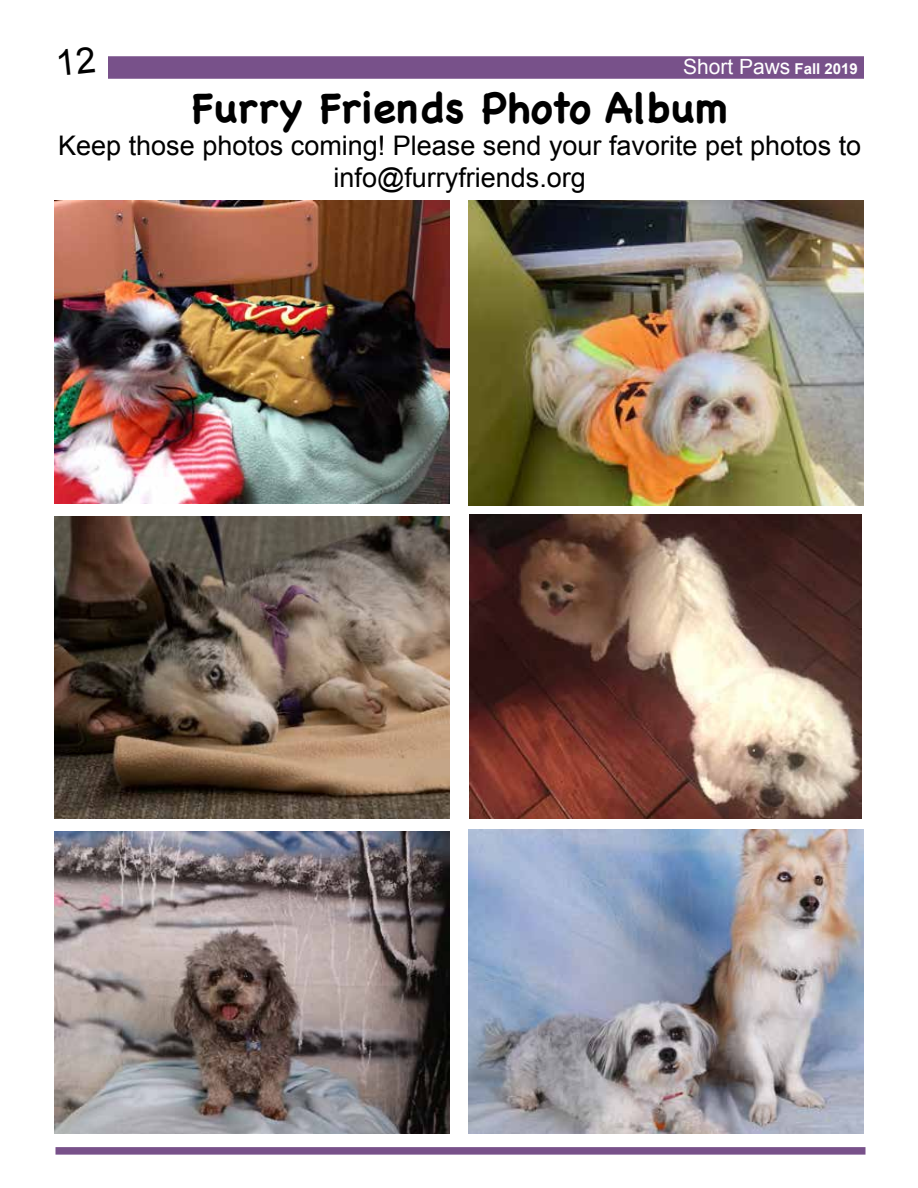
<style>
.page{position:relative;width:918px;height:1188px;background:#fff}
.page>*{position:absolute;margin:0;border:0;box-sizing:border-box;transform-origin:0 0}
.t1{font:700 42px "Chalkboard";color:#000}
.t2{font:27px/32.4px "Arial";color:#000;text-align:center}
.t3{font:21px "Arial";color:#fff}
.s1{font-weight:700;font-size:15px}
</style>
<div class="page">
<div style="left:108px;top:56px;width:756px;height:23px;background:#78518a"></div>
<div style="left:55px;top:1147px;width:810px;height:8px;background:#78518a"></div>
<img style="left:468px;top:201px;width:396px;height:304px">
<img style="left:54px;top:201px;width:396px;height:302px">
<img style="left:54px;top:516px;width:396px;height:303px">
<img style="left:54px;top:832px;width:396px;height:302px">
<img style="left:468px;top:829px;width:396px;height:305px">
<img style="left:470px;top:514px;width:391px;height:305px">
<p class="t3" style="left:683px;top:53px;width:176px">Short Paws <span class="s1">Fall 2019</span></p>
<h1 class="t1" style="left:192px;top:83px;width:537px">Furry Friends Photo Album</h1>
<p class="t2" style="left:58px;top:129px;width:804px">Keep those photos coming! Please send your favorite pet photos to info@furryfriends.org</p>
</div>
